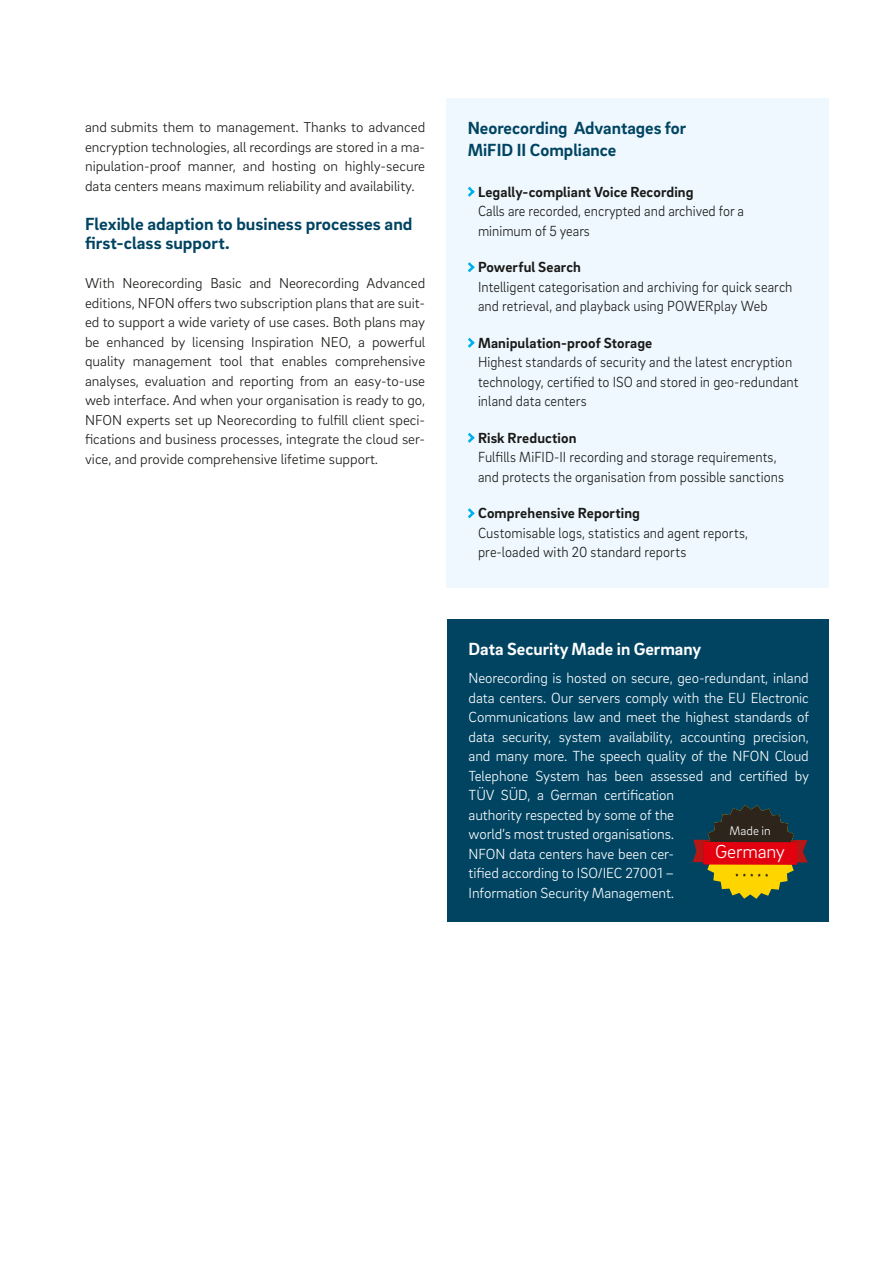
<style>
.page{position:relative;width:893px;height:1263px;background:#fff}
.page>*{position:absolute;margin:0;border:0;box-sizing:border-box;transform-origin:0 0}
.t1{font:300 19.2px "Brix Sans";letter-spacing:-.015em;color:#fff}
.t2{font:700 18px/21.6px "Brix Sans";color:#004462}
.t3{font:700 18px "Brix Sans";color:#fff}
.t4{font:300 15px/19.5px "Brix Sans";letter-spacing:-.005em;color:#fff}
.t5{font:300 15px/19.5px "Brix Sans";letter-spacing:.005em;color:#1a1a18;scale:.93 1}
.t6{font:700 15px "Brix Sans";letter-spacing:.01em;color:#1a1a18}
.t7{font:300 14.55px/19.5px "Brix Sans";color:#1a1a18;text-align:justify}
.t8{font:300 12.75px "Brix Sans";letter-spacing:.005em;color:#fff}
</style>
<div class="page">
<div style="left:447px;top:620px;width:381px;height:302px;background:#004462"></div>
<svg style="left:693px;top:805px;width:115px;height:94px"></svg>
<div style="left:446px;top:98px;width:383px;height:489px;background:#eef8fe"></div>
<svg style="left:468px;top:186px;width:7px;height:11px"></svg>
<svg style="left:467px;top:262px;width:8px;height:11px"></svg>
<svg style="left:468px;top:337px;width:7px;height:11px"></svg>
<svg style="left:468px;top:432px;width:7px;height:11px"></svg>
<svg style="left:467px;top:508px;width:8px;height:11px"></svg>
<p class="t7" style="left:85px;top:117px;width:342px">and submits them to management. Thanks to advanced encryption technologies, all recordings are stored in a ma&shy;nipulation-proof manner, and hosting on highly-secure data centers means maximum reliability and availability.</p>
<p class="t2" style="left:85px;top:213px;width:329px;line-height:19.5px">Flexible adaption to business processes and first-class support.</p>
<p class="t7" style="left:85px;top:273px;width:342px">With Neorecording Basic and Neorecording Advanced editions, NFON offers two subscription plans that are suit&shy;ed to support a wide variety of use cases. Both plans may be enhanced by licensing Inspiration NEO, a powerful quality management tool that enables comprehensive analyses, evaluation and reporting from an easy-to-use web interface. And when your organisation is ready to go, NFON experts set up Neorecording to fulfill client speci&shy;fications and business processes, integrate the cloud ser&shy;vice, and provide comprehensive lifetime support.</p>
<p class="t2" style="left:468px;top:117px;width:220px">Neorecording Advantages for<br>MiFID II Compliance</p>
<p class="t6" style="left:478px;top:182px;width:217px">Legally-compliant Voice Recording</p>
<p class="t5" style="left:478px;top:201px;width:288px">Calls are recorded, encrypted and archived for a minimum of 5 years</p>
<p class="t6" style="left:478px;top:257px;width:104px">Powerful Search</p>
<p class="t5" style="left:478px;top:276px;width:340px">Intelligent categorisation and archiving for quick search and retrieval, and playback using POWERplay Web</p>
<p class="t6" style="left:478px;top:333px;width:176px">Manipulation-proof Storage</p>
<p class="t5" style="left:478px;top:352px;width:346px">Highest standards of security and the latest encryption technology, certified to ISO and stored in geo-redundant inland data centers</p>
<p class="t6" style="left:478px;top:428px;width:100px">Risk Rreduction</p>
<p class="t5" style="left:478px;top:447px;width:330px">Fulfills MiFID-II recording and storage requirements, and protects the organisation from possible sanctions</p>
<p class="t6" style="left:478px;top:503px;width:163px">Comprehensive Reporting</p>
<p class="t5" style="left:478px;top:522px;width:292px">Customisable logs, statistics and agent reports, pre-loaded with 20 standard reports</p>
<p class="t3" style="left:469px;top:637px;width:234px">Data Security Made in Germany</p>
<p class="t4" style="left:469px;top:668px;width:342px">Neorecording is hosted on secure, geo-redundant, inland data centers. Our servers comply with the EU Electronic Communications law and meet the highest standards of data security, system availability, accounting precision, and many more. The speech quality of the NFON Cloud Telephone System has been assessed and certified by TÜV SÜD, a German certification<br>authority respected by some of the<br>world’s most trusted organisations.<br>NFON data centers have been cer-<br>tified according to ISO/IEC 27001 –<br>Information Security Management.</p>
<p class="t8" style="left:729px;top:822px;width:43px">Made in</p>
<h1 class="t1" style="left:715px;top:840px;width:72px">Germany</h1>
</div>
